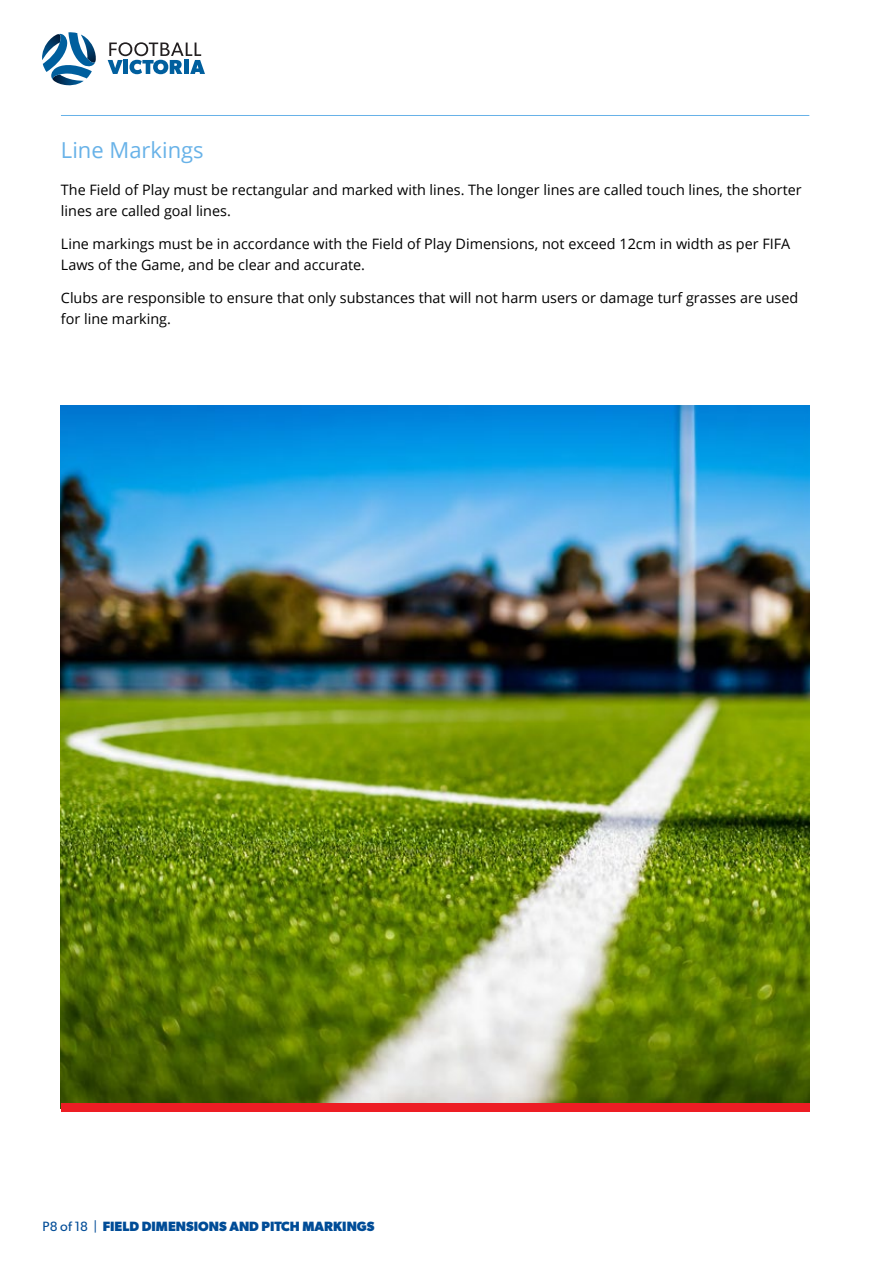
<style>
.page{position:relative;width:893px;height:1263px;background:#fff}
.page>*{position:absolute;margin:0;border:0;box-sizing:border-box;transform-origin:0 0}
.t1{font:22.05px "Open Sans";color:#68b2e8}
.t2{font:14.4px/20.7px "Open Sans";color:#000}
.t3{font:700 13.5px "Gibson";color:#004c97}
.s1{font-weight:400}
</style>
<div class="page">
<svg style="left:108px;top:42px;width:97px;height:32px"></svg>
<svg style="left:42px;top:32px;width:54px;height:54px"></svg>
<hr style="left:61px;top:115px;width:748px;height:1px;background:#68b2e8">
<img style="left:61px;top:405px;width:748px;height:699px">
<div style="left:61px;top:1104px;width:748px;height:8px;background:#ed1d24"></div>
<h1 class="t1" style="left:61px;top:135px;width:144px">Line Markings</h1>
<p class="t2" style="left:61px;top:179px;width:742px">The Field of Play must be rectangular and marked with lines. The longer lines are called touch lines, the shorter lines are called goal lines.</p>
<p class="t2" style="left:61px;top:233px;width:731px">Line markings must be in accordance with the Field of Play Dimensions, not exceed 12cm in width as per FIFA<br>Laws of the Game, and be clear and accurate.</p>
<p class="t2" style="left:61px;top:287px;width:739px">Clubs are responsible to ensure that only substances that will not harm users or damage turf grasses are used for line marking.</p>
<p class="t3" style="left:43px;top:1218px;width:334px"><span class="s1">P8 of 18 |</span> FIELD DIMENSIONS AND PITCH MARKINGS</p>
</div>
